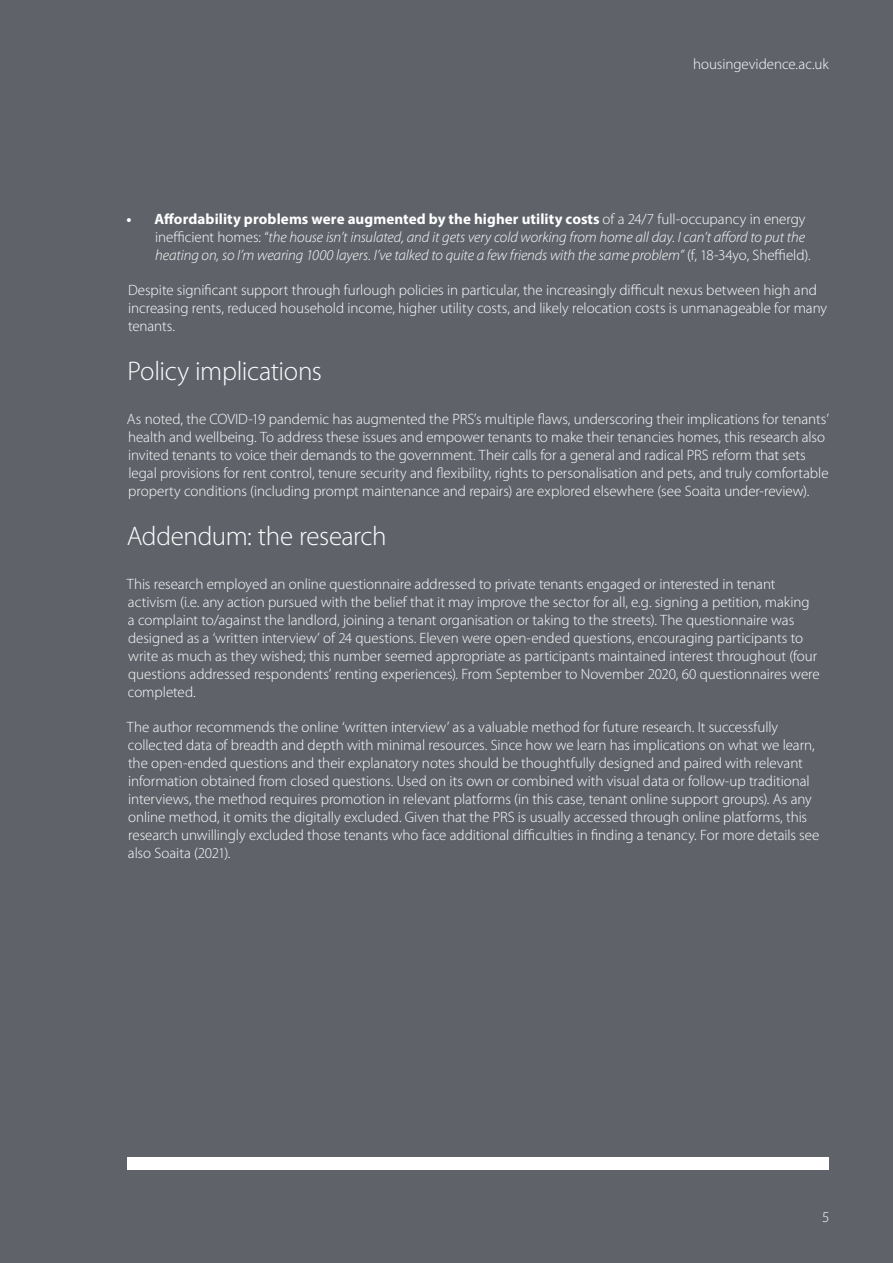
<style>
.page{position:relative;width:893px;height:1263px;background:#5f6369}
.page>*{position:absolute;margin:0;border:0;box-sizing:border-box;transform-origin:0 0}
.Exec_Summary_Sub_Hea{font:300 27px "Myriad Pro";letter-spacing:-.015em;color:#fff}
.Exec_Summary_Body_Co{font:300 15px/18px "Myriad Pro";letter-spacing:-.005em;color:#fff}
.t1{font:italic 300 15px/18px "Myriad Pro";letter-spacing:-.005em;color:#fff}
.s1{font-weight:700;font-style:normal}
.s2{font-style:normal}
</style>
<div class="page">
<div style="left:128px;top:1157px;width:701px;height:12px;background:#fff"></div>
<p class="Exec_Summary_Body_Co" style="left:693px;top:55px;width:137px">housingevidence.ac.uk</p>
<p class="t1" style="left:155px;top:210px;width:657px;text-indent:-29px"><span class="s1">• Affordability problems were augmented by the higher utility costs</span> <span class="s2">of a 24/7 full-occupancy in energy inefficient homes: “</span>the house isn’t insulated, and it gets very cold working from home all day. I can’t afford to put the heating on, so I’m wearing 1000 layers. I’ve talked to quite a few friends with the same problem” <span class="s2">(f, 18-34yo, Sheffield).</span></p>
<p class="Exec_Summary_Body_Co" style="left:128px;top:281px;width:700px">Despite significant support through furlough policies in particular, the increasingly difficult nexus between high and increasing rents, reduced household income, higher utility costs, and likely relocation costs is unmanageable for many tenants.</p>
<p class="Exec_Summary_Sub_Hea" style="left:128px;top:355px;width:196px">Policy implications</p>
<p class="Exec_Summary_Body_Co" style="left:127px;top:410px;width:703px">As noted, the COVID-19 pandemic has augmented the PRS’s multiple flaws, underscoring their implications for tenants’ health and wellbeing. To address these issues and empower tenants to make their tenancies homes, this research also invited tenants to voice their demands to the government. Their calls for a general and radical PRS reform that sets legal provisions for rent control, tenure security and flexibility, rights to personalisation and pets, and truly comfortable property conditions (including prompt maintenance and repairs) are explored elsewhere (see Soaita under-review).</p>
<p class="Exec_Summary_Sub_Hea" style="left:127px;top:520px;width:261px">Addendum: the research</p>
<p class="Exec_Summary_Body_Co" style="left:127px;top:575px;width:694px">This research employed an online questionnaire addressed to private tenants engaged or interested in tenant activism (i.e. any action pursued with the belief that it may improve the sector for all, e.g. signing a petition, making<br>a complaint to/against the landlord, joining a tenant organisation or taking to the streets). The questionnaire was designed as a ‘written interview’ of 24 questions. Eleven were open-ended questions, encouraging participants to write as much as they wished; this number seemed appropriate as participants maintained interest throughout (four questions addressed respondents’ renting experiences). From September to November 2020, 60 questionnaires were completed.</p>
<p class="Exec_Summary_Body_Co" style="left:127px;top:718px;width:694px">The author recommends the online ‘written interview’ as a valuable method for future research. It successfully collected data of breadth and depth with minimal resources. Since how we learn has implications on what we learn, the open-ended questions and their explanatory notes should be thoughtfully designed and paired with relevant information obtained from closed questions. Used on its own or combined with visual data or follow-up traditional interviews, the method requires promotion in relevant platforms (in this case, tenant online support groups). As any online method, it omits the digitally excluded. Given that the PRS is usually accessed through online platforms, this research unwillingly excluded those tenants who face additional difficulties in finding a tenancy. For more details see also Soaita (2021).</p>
<p class="Exec_Summary_Body_Co" style="left:822px;top:1208px;width:9px">5</p>
</div>
